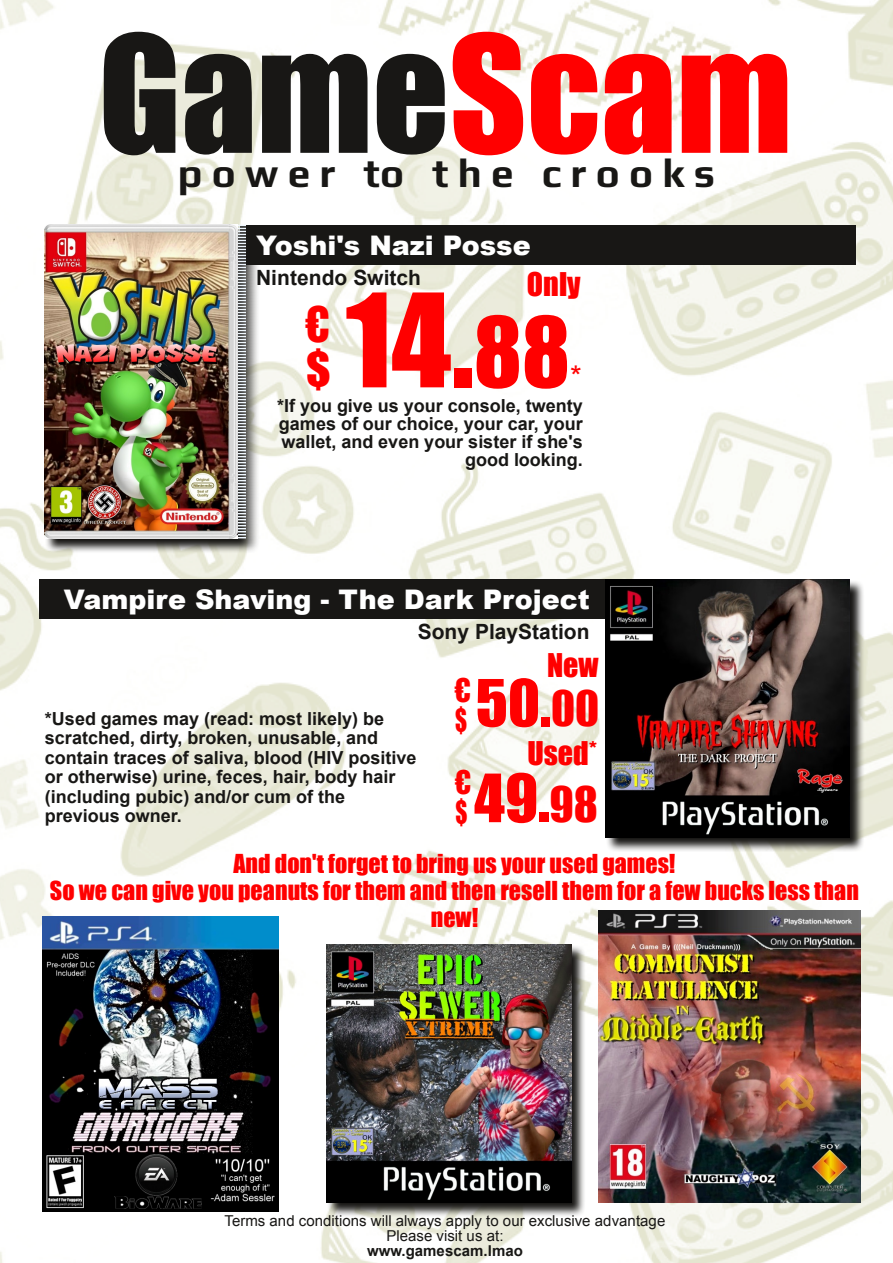
<style>
.page{position:relative;width:893px;height:1263px;background:#fff}
.page>*{position:absolute;margin:0;border:0;box-sizing:border-box;transform-origin:0 0}
.t1{font:150px "Impact";color:#181715}
.t2{font:120px "Impact";color:#f00}
.t3{font:61.5px "Impact";color:#f00}
.t4{font:60px "Impact";color:#f00}
.t5{font:45px/45px "Impact";color:#f00}
.t6{font:700 40.5px "Play";letter-spacing:.23em;color:#181715}
.t7{font:30px/30px "Impact";color:#f00}
.t8{font:30px "Arial";color:#f00}
.t9{font:900 27px "Arial";color:#fff}
.t10{font:24px/27px "Impact";color:#f00;text-align:center}
.t11{font:700 21px "Arial";color:#181715}
.t12{font:700 18px/19.5px "Arial";color:#181715;text-align:right}
.t13{font:15px/15px "Arial";letter-spacing:.005em;color:#181715;text-align:center}
.t14{font:700 15px "Arial";letter-spacing:.005em;color:#181715}
.s1{color:#f00}
.s2{font-size:90px}
.s3{font-size:45px}
</style>
<div class="page">
<img style="left:0;top:0;width:893px;height:1263px">
<div style="left:240px;top:225px;width:615px;height:39px;background:#181715"></div>
<div style="left:40px;top:579px;width:589px;height:40px;background:#181715"></div>
<svg style="left:44px;top:225px;width:216px;height:328px"></svg>
<hr style="left:44px;top:381px;width:201px;height:1px;background:#f0f8ff">
<hr style="left:44px;top:378px;width:201px;height:1px;background:#f0f8ff">
<hr style="left:44px;top:384px;width:201px;height:1px;background:#f0f8ff">
<hr style="left:44px;top:375px;width:201px;height:1px;background:#f0f8ff">
<hr style="left:44px;top:387px;width:201px;height:1px;background:#f0f8ff">
<hr style="left:44px;top:372px;width:201px;height:1px;background:#f0f8ff">
<hr style="left:44px;top:390px;width:201px;height:1px;background:#f0f8ff">
<hr style="left:44px;top:369px;width:201px;height:1px;background:#f0f8ff">
<hr style="left:44px;top:393px;width:201px;height:1px;background:#f0f8ff">
<hr style="left:44px;top:366px;width:201px;height:1px;background:#f0f8ff">
<hr style="left:44px;top:396px;width:201px;height:1px;background:#f0f8ff">
<hr style="left:44px;top:363px;width:201px;height:1px;background:#f0f8ff">
<hr style="left:44px;top:399px;width:201px;height:1px;background:#f0f8ff">
<hr style="left:44px;top:360px;width:201px;height:1px;background:#f0f8ff">
<hr style="left:44px;top:402px;width:201px;height:1px;background:#f0f8ff">
<hr style="left:44px;top:357px;width:201px;height:1px;background:#f0f8ff">
<hr style="left:44px;top:405px;width:201px;height:1px;background:#f0f8ff">
<hr style="left:44px;top:354px;width:201px;height:1px;background:#f0f8ff">
<hr style="left:44px;top:408px;width:201px;height:1px;background:#f0f8ff">
<hr style="left:44px;top:351px;width:201px;height:1px;background:#f0f8ff">
<hr style="left:44px;top:411px;width:201px;height:1px;background:#f0f8ff">
<hr style="left:44px;top:348px;width:201px;height:1px;background:#f0f8ff">
<hr style="left:44px;top:414px;width:201px;height:1px;background:#f0f8ff">
<hr style="left:44px;top:345px;width:201px;height:1px;background:#f0f8ff">
<hr style="left:44px;top:417px;width:201px;height:1px;background:#f0f8ff">
<hr style="left:44px;top:342px;width:201px;height:1px;background:#f0f8ff">
<hr style="left:44px;top:420px;width:201px;height:1px;background:#f0f8ff">
<hr style="left:44px;top:339px;width:201px;height:1px;background:#f0f8ff">
<hr style="left:44px;top:423px;width:201px;height:1px;background:#f0f8ff">
<hr style="left:44px;top:336px;width:201px;height:1px;background:#f0f8ff">
<hr style="left:44px;top:426px;width:201px;height:1px;background:#f0f8ff">
<hr style="left:44px;top:333px;width:201px;height:1px;background:#f0f8ff">
<hr style="left:44px;top:429px;width:201px;height:1px;background:#f0f8ff">
<hr style="left:44px;top:330px;width:201px;height:1px;background:#f0f8ff">
<hr style="left:44px;top:432px;width:201px;height:1px;background:#f0f8ff">
<hr style="left:44px;top:327px;width:201px;height:1px;background:#f0f8ff">
<hr style="left:44px;top:435px;width:201px;height:1px;background:#f0f8ff">
<hr style="left:44px;top:324px;width:201px;height:1px;background:#f0f8ff">
<hr style="left:44px;top:438px;width:201px;height:1px;background:#f0f8ff">
<hr style="left:44px;top:321px;width:201px;height:1px;background:#f0f8ff">
<hr style="left:44px;top:441px;width:201px;height:1px;background:#f0f8ff">
<hr style="left:44px;top:318px;width:201px;height:1px;background:#f0f8ff">
<hr style="left:44px;top:444px;width:201px;height:1px;background:#f0f8ff">
<hr style="left:44px;top:315px;width:201px;height:1px;background:#f0f8ff">
<hr style="left:44px;top:447px;width:201px;height:1px;background:#f0f8ff">
<hr style="left:44px;top:312px;width:201px;height:1px;background:#f0f8ff">
<hr style="left:44px;top:450px;width:201px;height:1px;background:#f0f8ff">
<hr style="left:44px;top:309px;width:201px;height:1px;background:#f0f8ff">
<hr style="left:44px;top:453px;width:201px;height:1px;background:#f0f8ff">
<hr style="left:44px;top:306px;width:201px;height:1px;background:#f0f8ff">
<hr style="left:44px;top:456px;width:201px;height:1px;background:#f0f8ff">
<hr style="left:44px;top:303px;width:201px;height:1px;background:#f0f8ff">
<hr style="left:44px;top:459px;width:201px;height:1px;background:#f0f8ff">
<hr style="left:44px;top:300px;width:201px;height:1px;background:#f0f8ff">
<hr style="left:44px;top:462px;width:201px;height:1px;background:#f0f8ff">
<hr style="left:44px;top:297px;width:201px;height:1px;background:#f0f8ff">
<hr style="left:44px;top:465px;width:201px;height:1px;background:#f0f8ff">
<hr style="left:44px;top:294px;width:201px;height:1px;background:#f0f8ff">
<hr style="left:44px;top:468px;width:201px;height:1px;background:#f0f8ff">
<hr style="left:44px;top:291px;width:201px;height:1px;background:#f0f8ff">
<hr style="left:44px;top:471px;width:201px;height:1px;background:#f0f8ff">
<hr style="left:44px;top:288px;width:201px;height:1px;background:#f0f8ff">
<hr style="left:44px;top:474px;width:201px;height:1px;background:#f0f8ff">
<hr style="left:44px;top:285px;width:201px;height:1px;background:#f0f8ff">
<hr style="left:44px;top:477px;width:201px;height:1px;background:#f0f8ff">
<hr style="left:44px;top:282px;width:201px;height:1px;background:#f0f8ff">
<hr style="left:44px;top:480px;width:201px;height:1px;background:#f0f8ff">
<hr style="left:44px;top:279px;width:201px;height:1px;background:#f0f8ff">
<hr style="left:44px;top:483px;width:201px;height:1px;background:#f0f8ff">
<hr style="left:44px;top:276px;width:201px;height:1px;background:#f0f8ff">
<hr style="left:44px;top:486px;width:201px;height:1px;background:#f0f8ff">
<hr style="left:44px;top:273px;width:201px;height:1px;background:#f0f8ff">
<hr style="left:44px;top:489px;width:201px;height:1px;background:#f0f8ff">
<hr style="left:44px;top:270px;width:201px;height:1px;background:#f0f8ff">
<hr style="left:44px;top:492px;width:201px;height:1px;background:#f0f8ff">
<hr style="left:44px;top:267px;width:201px;height:1px;background:#f0f8ff">
<hr style="left:44px;top:495px;width:201px;height:1px;background:#f0f8ff">
<hr style="left:44px;top:264px;width:201px;height:1px;background:#f0f8ff">
<hr style="left:44px;top:498px;width:201px;height:1px;background:#f0f8ff">
<hr style="left:44px;top:261px;width:201px;height:1px;background:#f0f8ff">
<hr style="left:44px;top:501px;width:201px;height:1px;background:#f0f8ff">
<hr style="left:44px;top:258px;width:201px;height:1px;background:#f0f8ff">
<hr style="left:44px;top:504px;width:201px;height:1px;background:#f0f8ff">
<hr style="left:44px;top:255px;width:201px;height:1px;background:#f0f8ff">
<hr style="left:44px;top:507px;width:201px;height:1px;background:#f0f8ff">
<hr style="left:44px;top:252px;width:201px;height:1px;background:#f0f8ff">
<hr style="left:44px;top:510px;width:201px;height:1px;background:#f0f8ff">
<hr style="left:44px;top:249px;width:201px;height:1px;background:#f0f8ff">
<hr style="left:44px;top:513px;width:201px;height:1px;background:#f0f8ff">
<hr style="left:44px;top:246px;width:201px;height:1px;background:#f0f8ff">
<hr style="left:44px;top:516px;width:201px;height:1px;background:#f0f8ff">
<hr style="left:44px;top:243px;width:201px;height:1px;background:#f0f8ff">
<hr style="left:44px;top:519px;width:201px;height:1px;background:#f0f8ff">
<hr style="left:44px;top:240px;width:201px;height:1px;background:#f0f8ff">
<hr style="left:44px;top:522px;width:201px;height:1px;background:#f0f8ff">
<hr style="left:44px;top:237px;width:201px;height:1px;background:#f0f8ff">
<hr style="left:44px;top:525px;width:201px;height:1px;background:#f0f8ff">
<hr style="left:44px;top:234px;width:201px;height:1px;background:#f0f8ff">
<hr style="left:44px;top:528px;width:201px;height:1px;background:#f0f8ff">
<hr style="left:44px;top:231px;width:201px;height:1px;background:#f0f8ff">
<hr style="left:44px;top:531px;width:201px;height:1px;background:#f0f8ff">
<hr style="left:44px;top:228px;width:201px;height:1px;background:#f0f8ff">
<hr style="left:44px;top:534px;width:201px;height:1px;background:#f0f8ff">
<hr style="left:44px;top:225px;width:201px;height:1px;background:#f0f8ff">
<hr style="left:44px;top:537px;width:201px;height:1px;background:#f0f8ff">
<img style="left:44px;top:225px;width:194px;height:313px">
<svg style="left:606px;top:579px;width:259px;height:273px"></svg>
<img style="left:606px;top:579px;width:244px;height:258px">
<svg style="left:327px;top:944px;width:262px;height:273px"></svg>
<img style="left:327px;top:944px;width:244px;height:258px">
<img style="left:42px;top:917px;width:236px;height:295px">
<img style="left:598px;top:911px;width:262px;height:292px">
<h1 class="t1" style="left:98px;top:2px;width:695px">Game<span class="s1">Scam</span></h1>
<h3 class="t6" style="left:178px;top:149px;width:337px">power to the</h3>
<h3 class="t6" style="left:542px;top:149px;width:175px">crooks</h3>
<h3 class="t9" style="left:256px;top:225px;width:276px">Yoshi's Nazi Posse</h3>
<p class="t11" style="left:256px;top:266px;width:166px">Nintendo Switch</p>
<h2 class="t2" style="left:346px;top:266px;width:226px">14.<span class="s2">88</span></h2>
<h3 class="t7" style="left:527px;top:269px;width:55px">Only</h3>
<h3 class="t5" style="left:306px;top:301px;width:26px">€ $</h3>
<h3 class="t8" style="left:570px;top:360px;width:13px">*</h3>
<p class="t12" style="left:277px;top:397px;width:307px;line-height:18px">*If you give us your console, twenty games of our choice, your car, your wallet, and even your sister if she's good looking.</p>
<h3 class="t9" style="left:64px;top:579px;width:527px">Vampire Shaving - The Dark Project</h3>
<p class="t11" style="left:418px;top:620px;width:173px">Sony PlayStation</p>
<h3 class="t7" style="left:547px;top:650px;width:53px">New</h3>
<h3 class="t7" style="left:455px;top:675px;width:17px">€ $</h3>
<h3 class="t7" style="left:456px;top:767px;width:17px">€ $</h3>
<h3 class="t4" style="left:476px;top:666px;width:125px">50.<span class="s3">00</span></h3>
<p class="t12" style="left:45px;top:709px;width:373px;text-align:left">*Used games may (read: most likely) be scratched, dirty, broken, unusable, and contain traces of saliva, blood (HIV positive or otherwise) urine, feces, hair, body hair (including pubic) and/or cum of the previous owner.</p>
<h3 class="t10" style="left:50px;top:850px;width:810px">And don't forget to bring us your used games!<br>So we can give you peanuts for them and then resell them for a few bucks less than new!</h3>
<h3 class="t7" style="left:527px;top:737px;width:71px">Used*</h3>
<h3 class="t3" style="left:474px;top:760px;width:125px">49.<span class="s3">98</span></h3>
<p class="t13" style="left:225px;top:1213px;width:442px">Terms and conditions will always apply to our exclusive advantage<br>Please visit us at:</p>
<p class="t14" style="left:367px;top:1242px;width:157px">www.gamescam.lmao</p>
</div>
